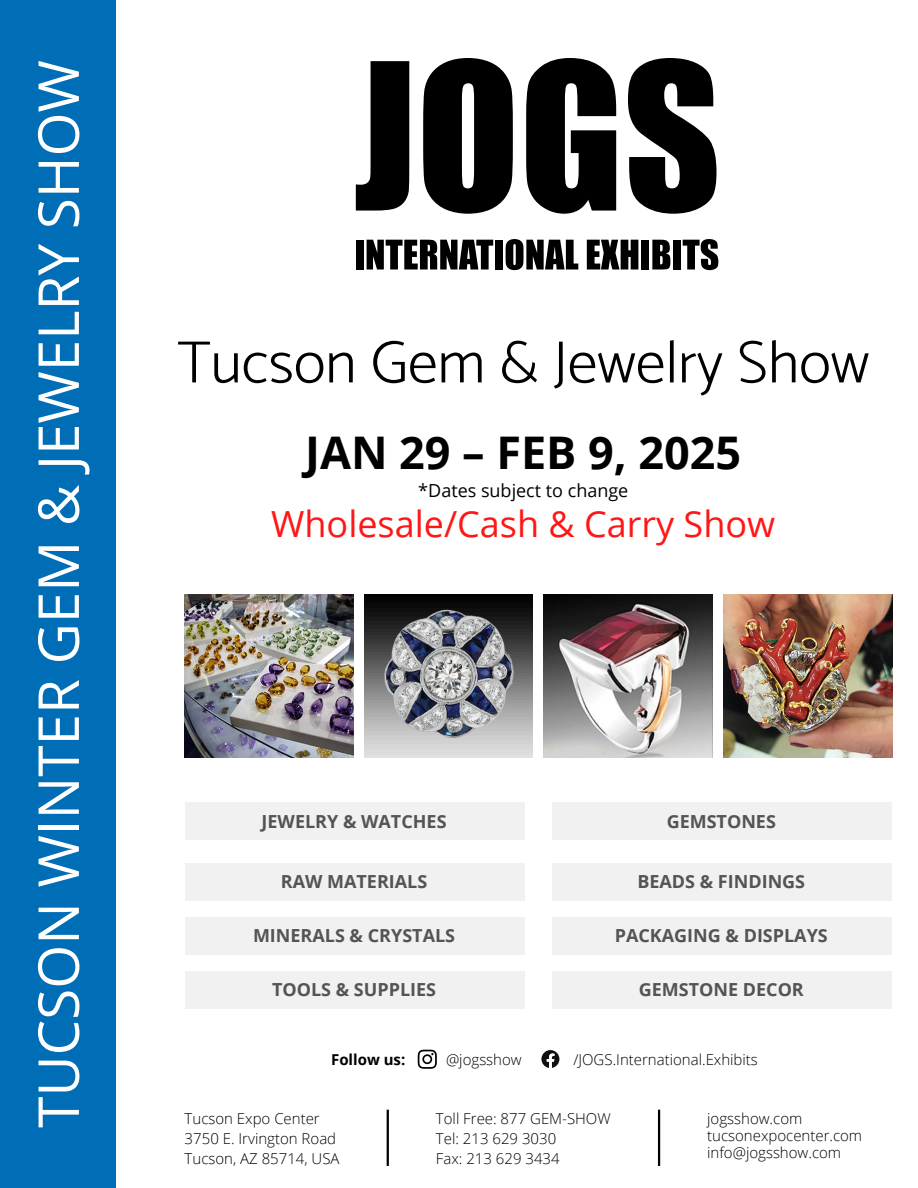
<style>
.page{position:relative;width:918px;height:1188px;background:#fff}
.page>*{position:absolute;margin:0;border:0;box-sizing:border-box;transform-origin:0 0}
.t1{font:300 60px "Catamaran";color:#000}
.t2{font:56.55px "Open Sans";color:#fff}
.t3{font:700 45px "Open Sans";color:#000}
.t4{font:36px "Open Sans";color:#ff1616}
.t5{font:700 18px "Open Sans";color:#545454}
.t6{font:18px "Open Sans";color:#000}
.t7{font:300 15px "Open Sans";color:#000}
.t8{font:700 15px "Open Sans";color:#000}
</style>
<div class="page">
<img style="left:185px;top:594px;width:168px;height:163px">
<img style="left:365px;top:594px;width:167px;height:163px">
<img style="left:544px;top:594px;width:168px;height:163px">
<img style="left:724px;top:594px;width:168px;height:163px">
<svg style="left:356px;top:61px;width:53px;height:150px"></svg>
<svg style="left:423px;top:58px;width:90px;height:156px"></svg>
<svg style="left:526px;top:58px;width:90px;height:156px"></svg>
<svg style="left:628px;top:58px;width:89px;height:156px"></svg>
<div style="left:356px;top:240px;width:7px;height:30px;background:#000"></div>
<svg style="left:367px;top:240px;width:126px;height:30px"></svg>
<div style="left:495px;top:240px;width:8px;height:30px;background:#000"></div>
<svg style="left:506px;top:239px;width:72px;height:31px"></svg>
<svg style="left:587px;top:240px;width:51px;height:30px"></svg>
<div style="left:642px;top:240px;width:7px;height:30px;background:#000"></div>
<svg style="left:652px;top:240px;width:18px;height:30px"></svg>
<div style="left:673px;top:240px;width:8px;height:30px;background:#000"></div>
<svg style="left:683px;top:239px;width:35px;height:31px"></svg>
<div style="left:0;top:0;width:115px;height:1188px;background:#006eb6"></div>
<div style="left:185px;top:802px;width:340px;height:37px;background:#f1f1f1"></div>
<div style="left:552px;top:802px;width:340px;height:37px;background:#f1f1f1"></div>
<div style="left:185px;top:863px;width:340px;height:37px;background:#f1f1f1"></div>
<div style="left:552px;top:863px;width:340px;height:37px;background:#f1f1f1"></div>
<div style="left:185px;top:917px;width:340px;height:37px;background:#f1f1f1"></div>
<div style="left:552px;top:917px;width:340px;height:37px;background:#f1f1f1"></div>
<div style="left:185px;top:971px;width:340px;height:37px;background:#f1f1f1"></div>
<div style="left:552px;top:971px;width:340px;height:37px;background:#f1f1f1"></div>
<hr style="left:387px;top:1110px;width:2px;height:56px;background:#000">
<hr style="left:658px;top:1110px;width:2px;height:56px;background:#000">
<svg style="left:541px;top:1050px;width:18px;height:18px"></svg>
<svg style="left:418px;top:1050px;width:19px;height:19px"></svg>
<h1 class="t2" style="left:19px;top:1128px;width:1069px;rotate:-90deg">TUCSON WINTER GEM &amp;JEWELRY SHOW</h1>
<p class="t1" style="left:178px;top:327px;width:693px">Tucson Gem &amp; Jewelry Show</p>
<p class="t3" style="left:305px;top:421px;width:437px">JAN 29 – FEB 9, 2025</p>
<p class="t6" style="left:418px;top:477px;width:212px">*Dates subject to change</p>
<p class="t4" style="left:271px;top:499px;width:505px">Wholesale/Cash &amp; Carry Show</p>
<p class="t5" style="left:262px;top:808px;width:187px">JEWELRY &amp; WATCHES</p>
<h2 class="t5" style="left:667px;top:808px;width:111px">GEMSTONES</h2>
<h3 class="t5" style="left:281px;top:869px;width:148px">RAW MATERIALS</h3>
<h6 class="t5" style="left:637px;top:869px;width:169px">BEADS &amp; FINDINGS</h6>
<h4 class="t5" style="left:253px;top:923px;width:204px">MINERALS &amp; CRYSTALS</h4>
<h5 class="t5" style="left:615px;top:923px;width:215px">PACKAGING &amp; DISPLAYS</h5>
<h5 class="t5" style="left:272px;top:977px;width:166px">TOOLS &amp; SUPPLIES</h5>
<h5 class="t5" style="left:639px;top:977px;width:167px">GEMSTONE DECOR</h5>
<p class="t8" style="left:331px;top:1049px;width:76px">Follow us:</p>
<p class="t7" style="left:446px;top:1049px;width:77px">@jogsshow</p>
<p class="t7" style="left:573px;top:1049px;width:186px">/JOGS.International.Exhibits</p>
<h5 class="t7" style="left:185px;top:1108px;width:137px">Tucson Expo Center</h5>
<h5 class="t7" style="left:185px;top:1128px;width:153px">3750 E. Irvington Road</h5>
<h5 class="t7" style="left:185px;top:1148px;width:156px">Tucson, AZ 85714, USA</h5>
<h5 class="t7" style="left:436px;top:1108px;width:176px">Toll Free: 877 GEM-SHOW</h5>
<h5 class="t7" style="left:436px;top:1128px;width:122px">Tel: 213 629 3030</h5>
<p class="t7" style="left:436px;top:1148px;width:125px">Fax: 213 629 3434</p>
<p class="t7" style="left:707px;top:1108px;width:97px">jogsshow.com</p>
<p class="t7" style="left:707px;top:1125px;width:156px">tucsonexpocenter.com</p>
<p class="t7" style="left:707px;top:1142px;width:135px">info@jogsshow.com</p>
</div>
